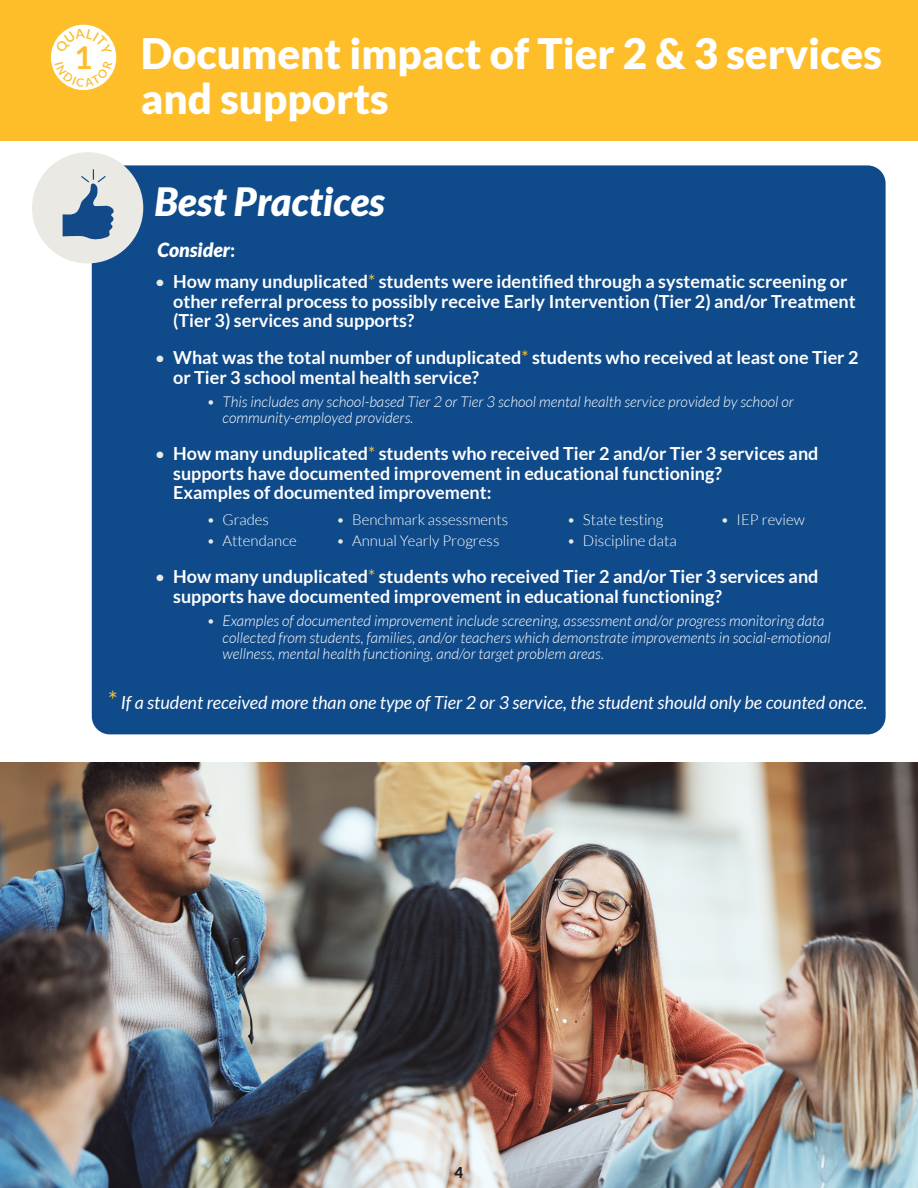
<style>
.page{position:relative;width:918px;height:1188px;background:#fff}
.page>*{position:absolute;margin:0;border:0;box-sizing:border-box;transform-origin:0 0}
.t1{font:900 42px/45px "Lato";color:#fff}
.t2{font:italic 900 39px "Lato";color:#fff}
.t3{font:700 31.5px "Lato";color:#fdbe29}
.t4{font:24px "Lato";color:#fdbe29}
.t5{font:italic 900 19.5px "Lato";color:#fff}
.t6{font:700 18px/19.5px "Lato";color:#fff}
.t7{font:italic 18px "Lato";color:#fff}
.t8{font:italic 300 15px/16.5px "Lato";color:#fff}
.t9{font:300 15px "Lato";color:#fff}
.t10{font:900 15px "Lato";color:#231f20}
.t11{font:900 13.5px "Lato";color:#eae9e4}
.t12{font:12px "Lato";color:#eae9e4}
.s1{font-weight:700;font-style:normal}
.s2{font-weight:400;color:#fdbe29}
</style>
<div class="page">
<img style="left:0;top:762px;width:918px;height:426px">
<div style="left:0;top:0;width:918px;height:141px;background:#fdbe29"></div>
<div style="left:92px;top:165px;width:794px;height:569px;background:#0f4a8a;border-radius:18px"></div>
<div style="left:32px;top:152px;width:111px;height:111px;background:#eae9e4;border-radius:50%"></div>
<svg style="left:63px;top:169px;width:51px;height:71px"></svg>
<div style="left:51px;top:25px;width:65px;height:65px;background:#fff;border-radius:50%"></div>
<svg style="left:55px;top:28px;width:57px;height:14px"></svg>
<svg style="left:55px;top:71px;width:58px;height:16px"></svg>
<p class="t3" style="left:74px;top:40px;width:20px">1</p>
<p class="t1" style="left:141px;top:30px;width:743px">Document impact of Tier 2 &amp; 3 services and supports</p>
<p class="t2" style="left:154px;top:178px;width:232px">Best Practices</p>
<p class="t5" style="left:157px;top:238px;width:79px">Consider<span class="s1">:</span></p>
<p class="t11" style="left:156px;top:274px;width:9px">•</p>
<p class="t6" style="left:173px;top:272px;width:684px">How many unduplicated<span class="s2">*</span> students were identified through a systematic screening or other referral process to possibly receive Early Intervention (Tier 2) and/or Treatment (Tier 3) services and supports?</p>
<p class="t11" style="left:156px;top:350px;width:9px">•</p>
<p class="t6" style="left:173px;top:348px;width:687px">What was the total number of unduplicated<span class="s2">*</span> students who received at least one Tier 2 or Tier 3 school mental health service?</p>
<p class="t12" style="left:208px;top:395px;width:8px">•</p>
<p class="t8" style="left:223px;top:394px;width:573px">This includes any school-based Tier 2 or Tier 3 school mental health service provided by school or community-employed providers.</p>
<p class="t11" style="left:156px;top:446px;width:9px">•</p>
<p class="t6" style="left:173px;top:444px;width:647px">How many unduplicated<span class="s2">*</span> students who received Tier 2 and/or Tier 3 services and supports have documented improvement in educational functioning?<br>Examples of documented improvement:</p>
<p class="t12" style="left:208px;top:513px;width:8px">•</p>
<p class="t9" style="left:223px;top:512px;width:48px">Grades</p>
<p class="t12" style="left:337px;top:513px;width:8px">•</p>
<p class="t9" style="left:352px;top:512px;width:158px">Benchmark assessments</p>
<p class="t12" style="left:568px;top:513px;width:8px">•</p>
<p class="t9" style="left:583px;top:512px;width:82px">State testing</p>
<p class="t12" style="left:208px;top:534px;width:8px">•</p>
<p class="t9" style="left:223px;top:533px;width:76px">Attendance</p>
<p class="t12" style="left:337px;top:534px;width:8px">•</p>
<p class="t9" style="left:352px;top:533px;width:149px">Annual Yearly Progress</p>
<p class="t12" style="left:568px;top:534px;width:8px">•</p>
<p class="t9" style="left:583px;top:533px;width:95px">Discipline data</p>
<p class="t12" style="left:722px;top:513px;width:8px">•</p>
<p class="t9" style="left:737px;top:512px;width:70px">IEP review</p>
<p class="t11" style="left:156px;top:569px;width:9px">•</p>
<p class="t6" style="left:173px;top:567px;width:647px">How many unduplicated<span class="s2">*</span> students who received Tier 2 and/or Tier 3 services and supports have documented improvement in educational functioning?</p>
<p class="t12" style="left:208px;top:614px;width:8px">•</p>
<p class="t8" style="left:223px;top:613px;width:610px">Examples of documented improvement include screening, assessment and/or progress monitoring data collected from students, families, and/or teachers which demonstrate improvements in social-emotional wellness, mental health functioning, and/or target problem areas.</p>
<p class="t4" style="left:108px;top:686px;width:11px">*</p>
<p class="t7" style="left:121px;top:692px;width:748px">If a student received more than one type of Tier 2 or 3 service, the student should only be counted once.</p>
<p class="t10" style="left:455px;top:1163px;width:10px">4</p>
</div>
